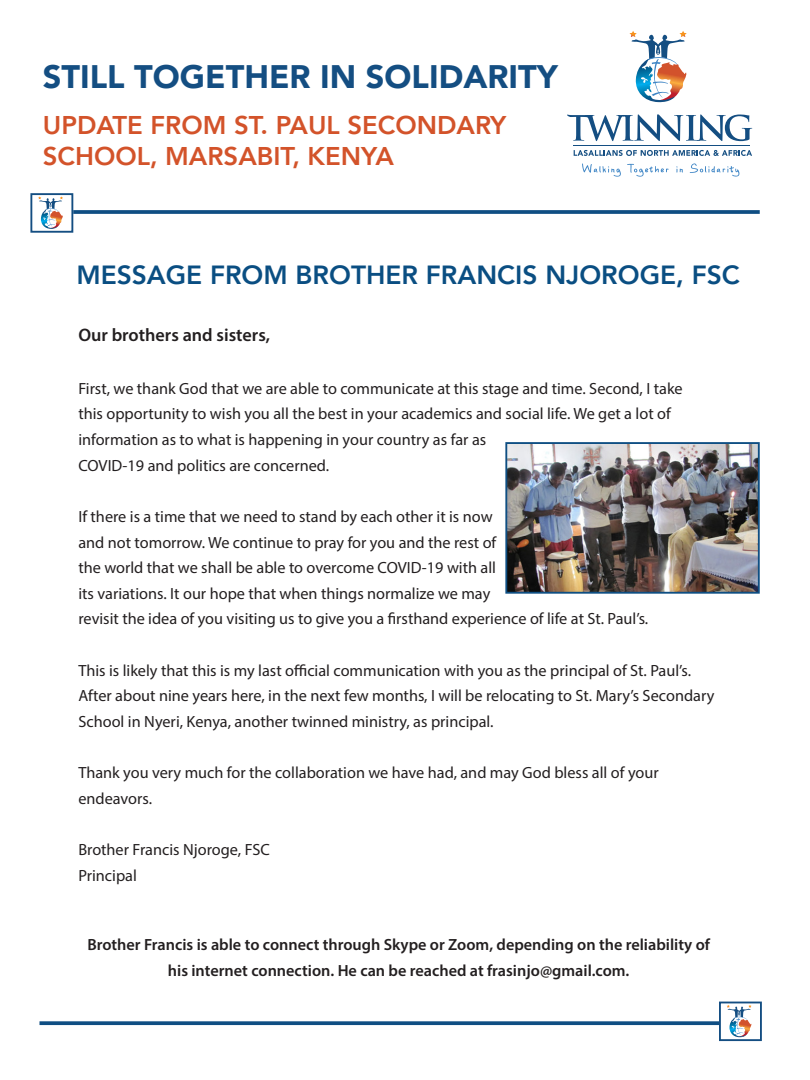
<style>
.page{position:relative;width:810px;height:1080px;background:#fff}
.page>*{position:absolute;margin:0;border:0;box-sizing:border-box;transform-origin:0 0}
.t1{font:900 32.5px "Avenir";color:#144e82}
.t2{font:800 26.25px "Avenir";color:#0a4e82}
.t3{font:800 25.62px "Avenir";color:#d3532a}
.t4{font:600 18.12px "Myriad Pro";color:#231f20}
.t5{font:16.25px/25.6px "Myriad Pro";color:#231f20}
.t6{font:600 16.25px/25.6px "Myriad Pro";color:#231f20;text-align:center}
</style>
<div class="page">
<svg style="left:38px;top:196px;width:25px;height:33px"></svg>
<div style="left:30px;top:193px;width:43px;height:40px;border:2px solid #144e82"></div>
<svg style="left:574px;top:150px;width:178px;height:6px"></svg>
<svg style="left:582px;top:164px;width:39px;height:13px"></svg>
<svg style="left:627px;top:164px;width:42px;height:13px"></svg>
<svg style="left:676px;top:166px;width:7px;height:7px"></svg>
<svg style="left:690px;top:163px;width:49px;height:14px"></svg>
<svg style="left:629px;top:31px;width:58px;height:72px"></svg>
<svg style="left:567px;top:114px;width:185px;height:27px"></svg>
<hr style="left:573px;top:145px;width:177px;height:1px;background:#144e82">
<svg style="left:73px;top:210px;width:687px;height:4px;background:#1d588a"></svg>
<svg style="left:727px;top:1005px;width:25px;height:32px"></svg>
<div style="left:719px;top:1002px;width:43px;height:39px;border:2px solid #144e82"></div>
<svg style="left:40px;top:1021px;width:679px;height:4px;background:#215b8c"></svg>
<img style="left:508px;top:445px;width:249px;height:146px">
<div style="left:505px;top:442px;width:255px;height:152px;border:2px solid #0f4f83"></div>
<p class="t1" style="left:43px;top:48px;width:517px">STILL TOGETHER IN SOLIDARITY</p>
<p class="t3" style="left:43px;top:105px;width:465px">UPDATE FROM ST. PAUL SECONDARY</p>
<p class="t3" style="left:43px;top:136px;width:353px">SCHOOL, MARSABIT, KENYA</p>
<p class="t2" style="left:76px;top:254px;width:665px">MESSAGE FROM BROTHER FRANCIS NJOROGE, FSC</p>
<p class="t4" style="left:78px;top:323px;width:193px">Our brothers and sisters,</p>
<p class="t5" style="left:78px;top:375px;width:606px">First, we thank God that we are able to communicate at this stage and time. Second, I take this opportunity to wish you all the best in your academics and social life. We get a lot of information as to what is happening in your country as far as<br>COVID-19 and politics are concerned.</p>
<p class="t5" style="left:78px;top:503px;width:571px">If there is a time that we need to stand by each other it is now<br>and not tomorrow. We continue to pray for you and the rest of<br>the world that we shall be able to overcome COVID-19 with all<br>its variations. It our hope that when things normalize we may<br>revisit the idea of you visiting us to give you a firsthand experience of life at St. Paul’s.</p>
<p class="t5" style="left:78px;top:657px;width:638px">This is likely that this is my last official communication with you as the principal of St. Paul’s.<br>After about nine years here, in the next few months, I will be relocating to St. Mary’s Secondary<br>School in Nyeri, Kenya, another twinned ministry, as principal.</p>
<p class="t5" style="left:78px;top:760px;width:582px">Thank you very much for the collaboration we have had, and may God bless all of your endeavors.</p>
<p class="t5" style="left:78px;top:837px;width:193px">Brother Francis Njoroge, FSC<br>Principal</p>
<p class="t6" style="left:87px;top:931px;width:624px">Brother Francis is able to connect through Skype or Zoom, depending on the reliability of his internet connection. He can be reached at frasinjo@gmail.com.</p>
</div>
